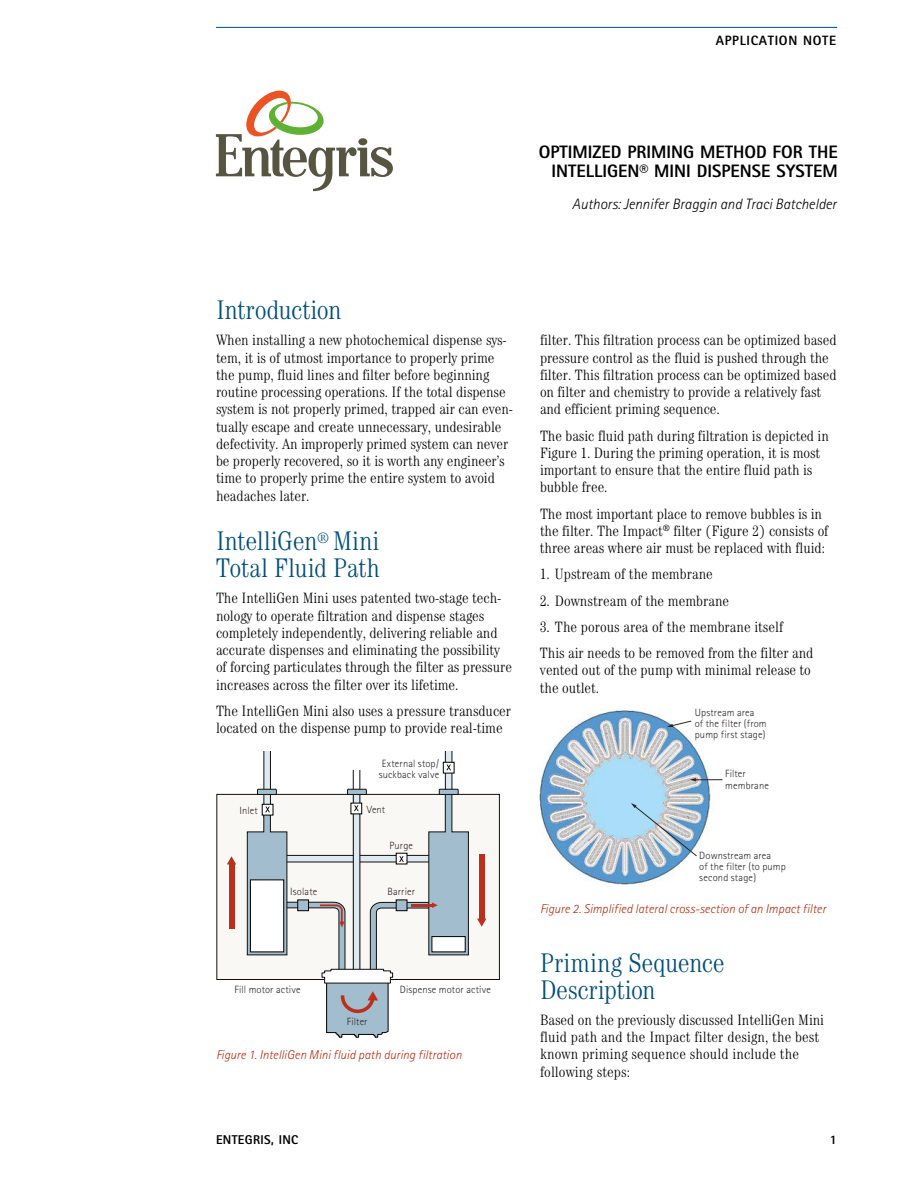
<style>
.page{position:relative;width:918px;height:1188px;background:#fff}
.page>*{position:absolute;margin:0;border:0;box-sizing:border-box;transform-origin:0 0}
.t1{font:300 condensed 27px/27px "Century";letter-spacing:-.015em;color:#004f7a}
.t2{font:800 18px "Rotis Sans Serif";color:#000}
.t3{font:300 condensed 15px/17.2px "Century";letter-spacing:-.005em;color:#000}
.t4{font:italic 300 15px "Rotis Sans Serif";color:#000}
.t5{font:800 13.5px "Rotis Sans Serif";letter-spacing:.05em;color:#000}
.t6{font:italic 300 12.75px "Rotis Sans Serif";color:#b92c0f}
.t7{font:800 12.75px "Rotis Sans Serif";letter-spacing:.025em;color:#000}
.t8{font:300 10.5px/11.2px "Rotis Sans Serif";letter-spacing:.015em;color:#292424}
</style>
<div class="page">
<svg style="left:216px;top:91px;width:177px;height:100px"></svg>
<hr style="left:216px;top:27px;width:621px;height:1px;background:#004f7a">
<div style="left:217px;top:794px;width:282px;height:185px;background:#faf8f5"></div>
<div style="left:229px;top:863px;width:5px;height:66px;background:#bb301c"></div>
<svg style="left:227px;top:856px;width:9px;height:8px"></svg>
<div style="left:479px;top:854px;width:5px;height:66px;background:#bb301c"></div>
<svg style="left:477px;top:919px;width:9px;height:8px"></svg>
<svg style="left:247px;top:751px;width:222px;height:286px"></svg>
<img style="left:539px;top:708px;width:172px;height:177px">
<svg style="left:667px;top:721px;width:24px;height:6px"></svg>
<svg style="left:631px;top:803px;width:66px;height:53px;background:#b0c6d4"></svg>
<svg style="left:690px;top:778px;width:32px;height:3px"></svg>
<p class="t5" style="left:716px;top:32px;width:120px">APPLICATION NOTE</p>
<p class="t2" style="left:539px;top:141px;width:9px">OPTI</p>
<p class="t2" style="left:573px;top:141px;width:104px">MIZED PRIMING</p>
<p class="t2" style="left:700px;top:141px;width:139px">METHOD FOR THE</p>
<p class="t2" style="left:551px;top:160px;width:43px">INTELLIG</p>
<p class="t2" style="left:618px;top:160px;width:221px">EN® MINI DISPENSE SYSTEM</p>
<p class="t4" style="left:572px;top:195px;width:266px">Authors: Jennifer Braggin and Traci Batchelder</p>
<h1 class="t1" style="left:216px;top:296px;width:127px">Introduction</h1>
<p class="t3" style="left:216px;top:331px;width:299px">When installing a new photochemical dispense sys&shy;tem, it is of utmost importance to properly prime the pump, fluid lines and filter before beginning routine processing operations. If the total dispense system is not properly primed, trapped air can even&shy;tually escape and create unnecessary, undesirable defectivity. An improperly primed system can never be properly recovered, so it is worth any engineer’s time to properly prime the entire system to avoid headaches later.</p>
<h1 class="t1" style="left:216px;top:527px;width:165px">IntelliGen<sup>®</sup> Mini<br>Total Fluid Path</h1>
<p class="t3" style="left:216px;top:589px;width:298px">The IntelliGen Mini uses patented two-stage tech&shy;nology to operate filtration and dispense stages completely independently, delivering reliable and accurate dispenses and eliminating the possibility of forcing particulates through the filter as pressure increases across the filter over its lifetime.</p>
<p class="t3" style="left:216px;top:702px;width:297px">The IntelliGen Mini also uses a pressure transducer located on the dispense pump to provide real-time</p>
<p class="t8" style="left:379px;top:757px;width:62px">External stop/ suckback valve</p>
<p class="t8" style="left:239px;top:805px;width:20px">Inlet</p>
<p class="t8" style="left:367px;top:803px;width:20px">Vent</p>
<p class="t8" style="left:389px;top:840px;width:25px">Purge</p>
<p class="t8" style="left:290px;top:885px;width:29px">Isolate</p>
<p class="t8" style="left:387px;top:885px;width:29px">Barrier</p>
<p class="t8" style="left:235px;top:984px;width:68px">Fill motor active</p>
<p class="t8" style="left:400px;top:984px;width:92px">Dispense motor active</p>
<p class="t8" style="left:347px;top:1016px;width:22px">Filter</p>
<p class="t6" style="left:216px;top:1047px;width:247px">Figure 1. IntelliGen Mini fluid path during filtration</p>
<p class="t3" style="left:540px;top:332px;width:298px">filter. This filtration process can be optimized based pressure control as the fluid is pushed through the filter. This filtration process can be optimized based on filter and chemistry to provide a relatively fast and efficient priming sequence.</p>
<p class="t3" style="left:540px;top:427px;width:290px">The basic fluid path during filtration is depicted in Figure 1. During the priming operation, it is most important to ensure that the entire fluid path is bubble free.</p>
<p class="t3" style="left:540px;top:505px;width:290px">The most important place to remove bubbles is in the filter. The Impact<sup>®</sup> filter (Figure 2) consists of three areas where air must be replaced with fluid:</p>
<p class="t3" style="left:540px;top:566px;width:174px">1. Upstream of the membrane</p>
<p class="t3" style="left:540px;top:592px;width:191px">2. Downstream of the membrane</p>
<p class="t3" style="left:540px;top:614px;width:275px;line-height:26.2px">3. The porous area of the membrane itself<br>This air needs to be removed from the filter and</p>
<p class="t3" style="left:540px;top:662px;width:272px">vented out of the pump with minimal release to the outlet.</p>
<p class="t8" style="left:695px;top:707px;width:73px">Upstream area<br>of the filter (from pump first stage)</p>
<p class="t8" style="left:725px;top:768px;width:45px">Filter membrane</p>
<p class="t8" style="left:699px;top:850px;width:88px">Downstream area<br>of the filter (to pump second stage)</p>
<p class="t6" style="left:540px;top:902px;width:288px">Figure 2. Simplified lateral cross-section of an Impact filter</p>
<h1 class="t1" style="left:540px;top:949px;width:186px">Priming Sequence<br>Description</h1>
<p class="t3" style="left:540px;top:1011px;width:286px">Based on the previously discussed IntelliGen Mini fluid path and the Impact filter design, the best known priming sequence should include the following steps:</p>
<p class="t7" style="left:216px;top:1132px;width:84px">ENTEGRIS, INC</p>
<p class="t7" style="left:830px;top:1132px;width:9px">1</p>
</div>
